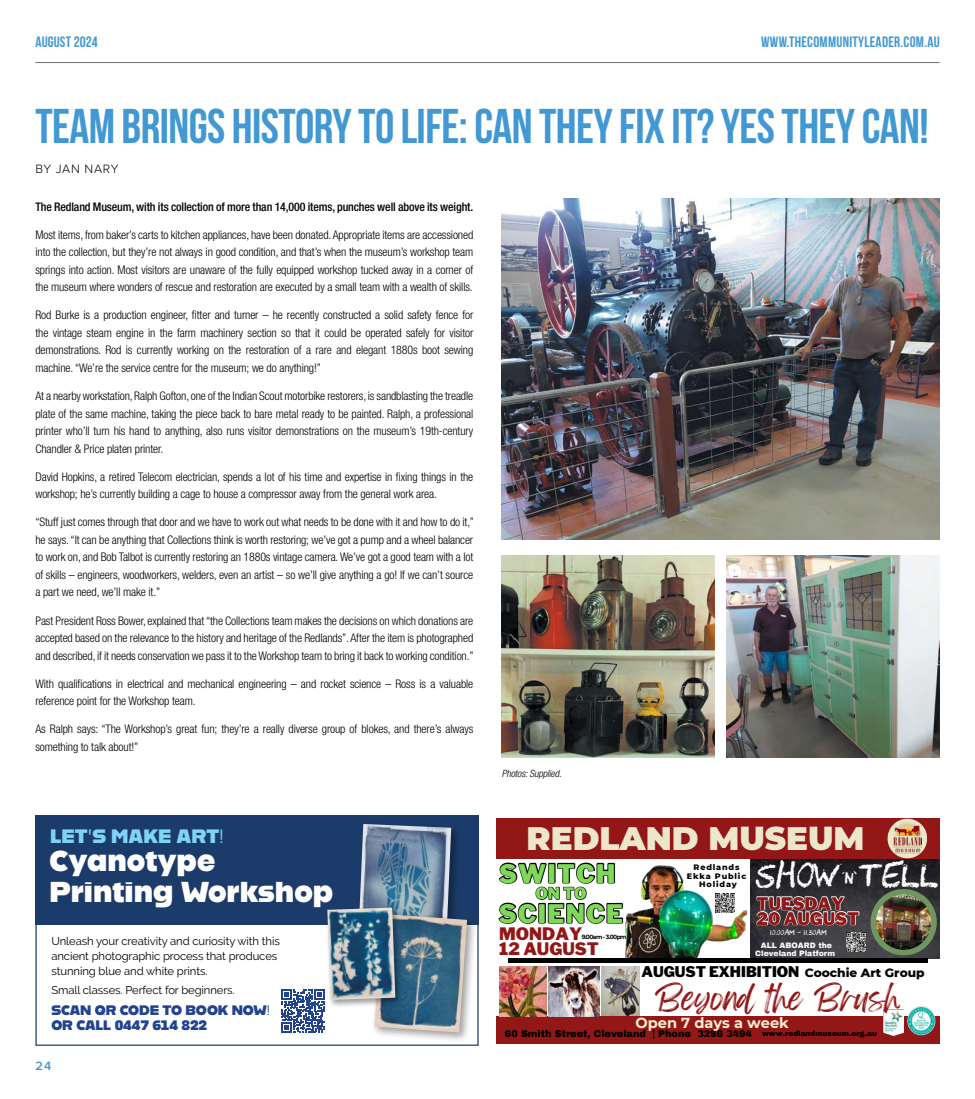
<style>
.page{position:relative;width:975px;height:1099px;background:#fff}
.page>*{position:absolute;margin:0;border:0;box-sizing:border-box;transform-origin:0 0}
.t1{font:48.75px "Bebas Neue";letter-spacing:-.01em;color:#4198d3}
.t2{font:900 32.5px "Montserrat";color:#ece6ca}
.t3{font:31.88px "CHAWP";color:#fff}
.t4{font:29.38px "Feeling Passionate";color:#941717}
.t5{font:28.75px/31.2px "Alfarn 2";color:#fff}
.t6{font:900 25.25px/40px "Libre Franklin";letter-spacing:.05em;color:#7ed957}
.t7{font:19.38px "Alfarn 2";color:#7ed3f7}
.t8{font:900 17px/15px "Libre Franklin";color:#941717}
.t9{font:900 15.75px "Libre Franklin";color:#7ed957}
.t10{font:15px "Bebas Neue";letter-spacing:.02em;color:#4198d3}
.t11{font:900 14.62px "Libre Franklin";color:#000}
.t12{font:700 14.62px "Montserrat";color:#ffefd0}
.t13{font:13.75px/15px "Alfarn 2";letter-spacing:-.01em;color:#224390}
.t14{font:300 12.5px "Proxima Nova";letter-spacing:.05em;color:#000}
.t15{font:600 12.5px "Proxima Nova";color:#4198d3}
.t16{font:800 12.12px "Montserrat";color:#000}
.t17{font:300 condensed 11.88px/17.5px "Helvetica Neue LT Pro";letter-spacing:-.01em;color:#000;text-align:justify}
.t18{font:500 condensed 11.88px "Helvetica Neue LT Pro";letter-spacing:-.01em;color:#000}
.t19{font:11.25px/15px "Raleway";letter-spacing:-.01em;color:#000}
.t20{font:italic 300 condensed 10px "Helvetica Neue LT Pro";letter-spacing:-.01em;color:#000}
.t21{font:900 9.62px "Archivo";color:#000}
.t22{font:800 8.12px/8.8px "Montserrat";letter-spacing:.105em;color:#000;text-align:center}
.t23{font:900 7.62px/8.4px "Archivo";color:#f9fafd;text-align:center}
.t24{font:7.25px "CHAWP";color:#fff}
.t25{font:700 6px "Montserrat";letter-spacing:-.095em;color:#000}
.s1{font-size:15.75px}
.s2{font-size:7.38px}
</style>
<div class="page">
<hr style="left:35px;top:62px;width:904px;height:1px;background:#6d6e71">
<div style="left:35px;top:815px;width:443px;height:110px;background:#1b3c6a"></div>
<svg style="left:281px;top:989px;width:43px;height:43px"></svg>
<div style="left:35px;top:815px;width:443px;height:230px;border:1px solid #1b3c6a"></div>
<div style="left:354px;top:820px;width:108px;height:138px;background:#000;opacity:.4"></div>
<img style="left:358px;top:824px;width:93px;height:86px">
<div style="left:371px;top:910px;width:107px;height:133px;background:#000;opacity:.4"></div>
<img style="left:374px;top:913px;width:93px;height:119px">
<div style="left:325px;top:905px;width:78px;height:102px;background:#000;opacity:.4"></div>
<img style="left:327px;top:907px;width:68px;height:92px">
<img style="left:601px;top:966px;width:38px;height:50px">
<div style="left:496px;top:1016px;width:443px;height:27px;background:#941717"></div>
<img style="left:750px;top:858px;width:189px;height:100px">
<div style="left:496px;top:818px;width:443px;height:40px;background:#941717"></div>
<svg style="left:870px;top:889px;width:66px;height:66px"></svg>
<img style="left:876px;top:894px;width:55px;height:55px">
<svg style="left:887px;top:818px;width:39px;height:40px"></svg>
<img style="left:893px;top:821px;width:28px;height:32px">
<img style="left:846px;top:932px;width:19px;height:19px">
<img style="left:883px;top:1009px;width:19px;height:26px">
<img style="left:902px;top:1006px;width:34px;height:30px">
<img style="left:625px;top:865px;width:121px;height:92px">
<hr style="left:508px;top:958px;width:419px;height:4px;background:#000">
<img style="left:715px;top:893px;width:19px;height:19px">
<svg style="left:498px;top:862px;width:126px;height:62px"></svg>
<svg style="left:755px;top:889px;width:105px;height:42px;background:#6a696d"></svg>
<img style="left:499px;top:966px;width:47px;height:50px">
<img style="left:548px;top:966px;width:51px;height:50px">
<svg style="left:640px;top:962px;width:159px;height:1px"></svg>
<img style="left:501px;top:198px;width:438px;height:341px">
<img style="left:501px;top:555px;width:213px;height:202px">
<img style="left:726px;top:555px;width:213px;height:202px">
<p class="t10" style="left:35px;top:33px;width:64px">AUGUST 2024</p>
<p class="t10" style="left:761px;top:33px;width:180px">WWW.THECOMMUNITYLEADER.COM.AU</p>
<h1 class="t1" style="left:35px;top:99px;width:894px">TEAM BRINGS HISTORY TO LIFE: CAN THEY FIX IT? YES THEY CAN!</h1>
<p class="t14" style="left:35px;top:159px;width:85px">BY JAN NARY</p>
<p class="t18" style="left:35px;top:199px;width:439px">The Redland Museum, with its collection of more than 14,000 items, punches well above its weight.</p>
<p class="t17" style="left:35px;top:226px;width:439px">Most items, from baker’s carts to kitchen appliances, have been donated. Appropriate items are accessioned into the collection, but they’re not always in good condition, and that’s when the museum’s workshop team springs into action. Most visitors are unaware of the fully equipped workshop tucked away in a corner of the museum where wonders of rescue and restoration are executed by a small team with a wealth of skills.</p>
<p class="t17" style="left:35px;top:306px;width:439px">Rod Burke is a production engineer, fitter and turner – he recently constructed a solid safety fence for the vintage steam engine in the farm machinery section so that it could be operated safely for visitor demonstrations. Rod is currently working on the restoration of a rare and elegant 1880s boot sewing machine. “We’re the service centre for the museum; we do anything!”</p>
<p class="t17" style="left:35px;top:387px;width:439px">At a nearby workstation, Ralph Gofton, one of the Indian Scout motorbike restorers, is sandblasting the treadle plate of the same machine, taking the piece back to bare metal ready to be painted. Ralph, a professional printer who’ll turn his hand to anything, also runs visitor demonstrations on the museum’s 19th-century Chandler &amp; Price platen printer.</p>
<p class="t17" style="left:35px;top:467px;width:439px">David Hopkins, a retired Telecom electrician, spends a lot of his time and expertise in fixing things in the workshop; he’s currently building a cage to house a compressor away from the general work area.</p>
<p class="t17" style="left:35px;top:513px;width:440px">“Stuff just comes through that door and we have to work out what needs to be done with it and how to do it,” he says. “It can be anything that Collections think is worth restoring; we’ve got a pump and a wheel balancer to work on, and Bob Talbot is currently restoring an 1880s vintage camera. We’ve got a good team with a lot of skills – engineers, woodworkers, welders, even an artist – so we’ll give anything a go! If we can’t source a part we need, we’ll make it.”</p>
<p class="t17" style="left:35px;top:611px;width:439px">Past President Ross Bower, explained that “the Collections team makes the decisions on which donations are accepted based on the relevance to the history and heritage of the Redlands”. After the item is photographed and described, if it needs conservation we pass it to the Workshop team to bring it back to working condition.”</p>
<p class="t17" style="left:35px;top:674px;width:439px">With qualifications in electrical and mechanical engineering – and rocket science – Ross is a valuable reference point for the Workshop team.</p>
<p class="t17" style="left:35px;top:720px;width:439px">As Ralph says: “The Workshop’s great fun; they’re a really diverse group of blokes, and there’s always something to talk about!”</p>
<h3 class="t7" style="left:50px;top:824px;width:175px">LET’S MAKE ART!</h3>
<h3 class="t5" style="left:49px;top:844px;width:285px">Cyanotype<br>Printing Workshop</h3>
<p class="t19" style="left:51px;top:933px;width:230px">Unleash your creativity and curiosity with this ancient photographic process that produces stunning blue and white prints.</p>
<p class="t19" style="left:51px;top:981px;width:185px">Small classes. Perfect for beginners.</p>
<p class="t13" style="left:51px;top:1001px;width:220px">SCAN QR CODE TO BOOK NOW!<br>OR CALL 0447 614 822</p>
<p class="t15" style="left:35px;top:1056px;width:17px">24</p>
<p class="t20" style="left:501px;top:767px;width:61px">Photos: Supplied.</p>
<h2 class="t2" style="left:526px;top:814px;width:339px">REDLAND MUSEUM</h2>
<h3 class="t3" style="left:756px;top:852px;width:184px">SHOW<span class="s1">‘N’</span> TELL</h3>
<h3 class="t6" style="left:499px;top:853px;width:125px">SWITCH<br>SCIENCE</h3>
<h3 class="t8" style="left:499px;top:926px;width:101px">MONDAY<br>12 AUGUST</h3>
<p class="t22" style="left:686px;top:862px;width:61px">Redlands<br>Ekka Public<br>Holiday</p>
<h3 class="t9" style="left:535px;top:883px;width:52px">ON TO</h3>
<h3 class="t8" style="left:756px;top:896px;width:104px">TUESDAY<br>20 AUGUST</h3>
<p class="t24" style="left:770px;top:926px;width:58px">10.00AM - 11.30AM</p>
<p class="t23" style="left:755px;top:940px;width:81px">ALL ABOARD the<br>Cleveland Platform</p>
<p class="t25" style="left:581px;top:932px;width:46px">9.00am - 3.00pm</p>
<p class="t11" style="left:641px;top:963px;width:160px">AUGUST EXHIBITION</p>
<h3 class="t4" style="left:655px;top:973px;width:248px">Beyond the Brush</h3>
<p class="t16" style="left:804px;top:963px;width:121px">Coochie Art Group</p>
<p class="t12" style="left:635px;top:1011px;width:155px">Open 7 days a week</p>
<p class="t21" style="left:505px;top:1028px;width:373px">60 Smith Street, Cleveland | Phone 3286 3494 <span class="s2">www.redlandmuseum.org.au</span></p>
</div>
